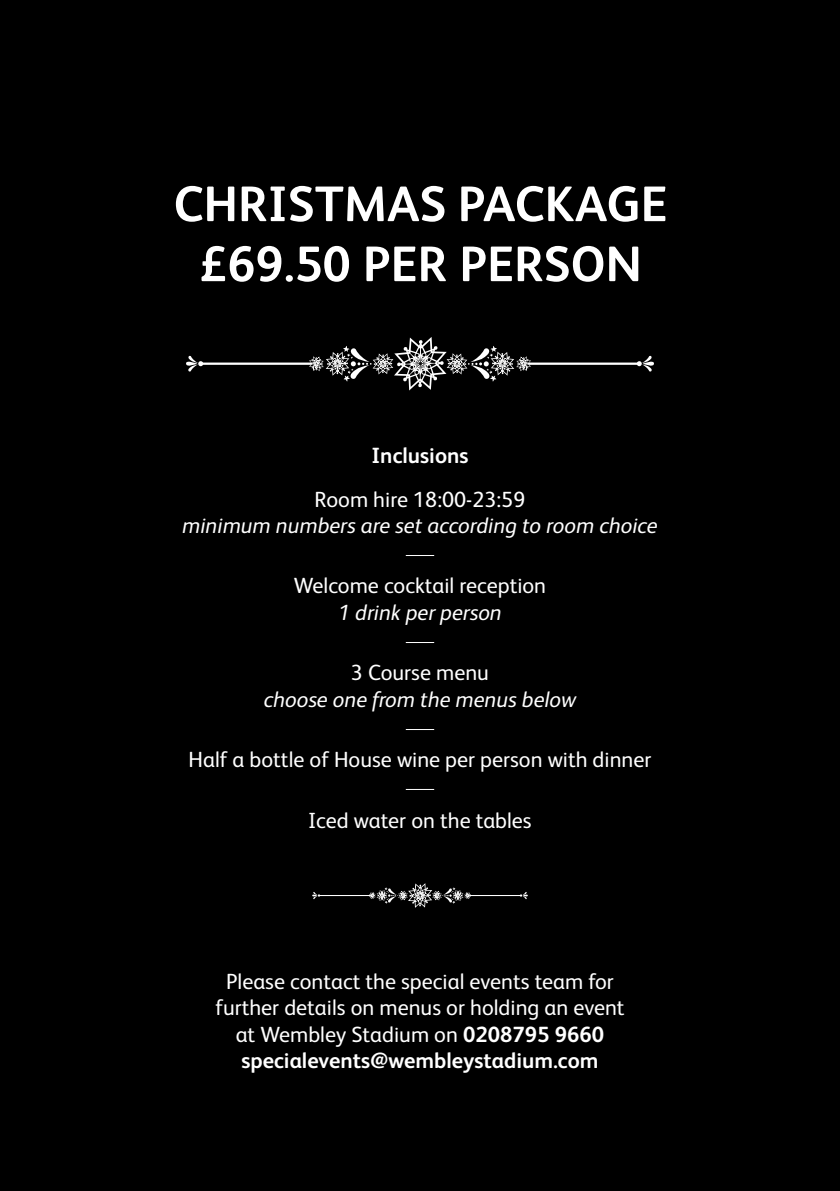
<style>
.page{position:relative;width:840px;height:1191px;background:#fff}
.page>*{position:absolute;margin:0;border:0;box-sizing:border-box;transform-origin:0 0}
.t1{font:700 50px/60px "FS Albert Pro";color:#fff;text-align:center}
.t2{font:22px/26.4px "FS Albert Pro";color:#fff;text-align:center}
.t3{font:italic 22px "FS Albert Pro";color:#fff}
.t4{font:700 22px "FS Albert Pro";color:#fff}
.s1{font-weight:700}
</style>
<div class="page">
<div style="left:0;top:0;width:839px;height:1191px;background:#000"></div>
<svg style="left:186px;top:337px;width:467px;height:53px"></svg>
<svg style="left:312px;top:883px;width:215px;height:25px"></svg>
<svg style="left:405px;top:555px;width:29px;height:1px"></svg>
<svg style="left:405px;top:642px;width:29px;height:1px"></svg>
<svg style="left:405px;top:729px;width:29px;height:1px"></svg>
<svg style="left:405px;top:789px;width:29px;height:1px"></svg>
<h1 class="t1" style="left:173px;top:171px;width:495px">CHRISTMAS PACKAGE £69.50 PER PERSON</h1>
<p class="t4" style="left:371px;top:440px;width:98px">Inclusions</p>
<p class="t2" style="left:314px;top:484px;width:212px">Room hire 18:00-23:59</p>
<p class="t3" style="left:182px;top:510px;width:477px">minimum numbers are set according to room choice</p>
<p class="t2" style="left:293px;top:571px;width:254px">Welcome cocktail reception</p>
<p class="t3" style="left:338px;top:597px;width:165px">1 drink per person</p>
<p class="t2" style="left:351px;top:658px;width:139px">3 Course menu</p>
<p class="t3" style="left:263px;top:683px;width:314px">choose one from the menus below</p>
<p class="t2" style="left:188px;top:744px;width:464px">Half a bottle of House wine per person with dinner</p>
<p class="t2" style="left:308px;top:805px;width:225px">Iced water on the tables</p>
<p class="t2" style="left:215px;top:966px;width:410px">Please contact the special events team for further details on menus or holding an event at Wembley Stadium on <span class="s1">0208795 9660 specialevents@wembleystadium.com</span></p>
</div>
